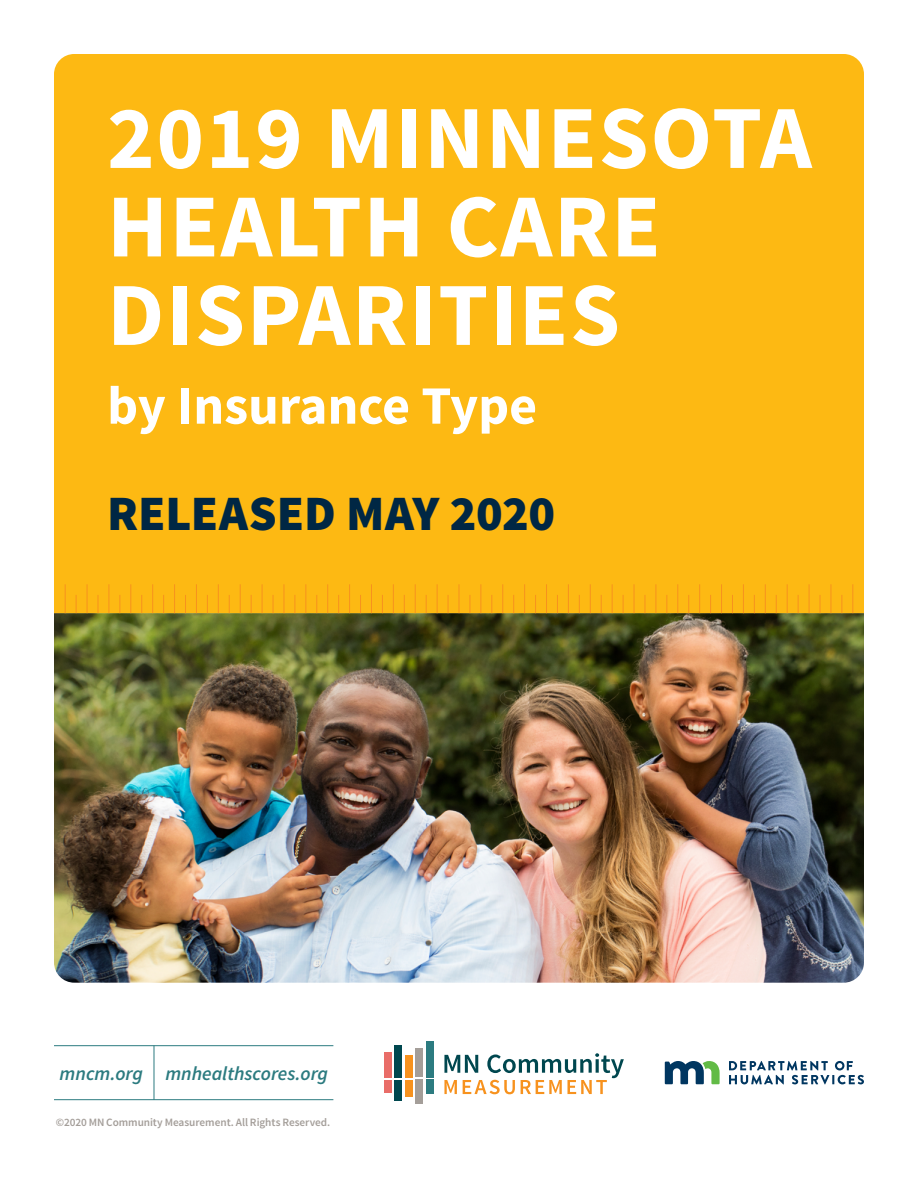
<style>
.page{position:relative;width:918px;height:1188px;background:#fff}
.page>*{position:absolute;margin:0;border:0;box-sizing:border-box;transform-origin:0 0}
.t1{font:700 90px/88.5px "Source Sans Pro";letter-spacing:.02em;color:#fff}
.t2{font:700 54px "Source Sans Pro";color:#fff}
.t3{font:900 49.5px "Source Sans Pro";letter-spacing:-.005em;color:#002744}
.t4{font:italic 600 19.5px "Source Sans Pro";color:#2c7b80}
.t5{font:600 11.25px "Source Sans Pro";letter-spacing:-.005em;color:#a49e99}
</style>
<div class="page">
<div style="left:54px;top:54px;width:810px;height:559px;background:#fdb913"></div>
<hr style="left:54px;top:1045px;width:279px;height:1px;background:#2c7b80">
<hr style="left:54px;top:1099px;width:279px;height:1px;background:#2c7b80">
<img style="left:54px;top:613px;width:810px;height:370px">
<svg style="left:852px;top:584px;width:1px;height:29px"></svg>
<svg style="left:831px;top:584px;width:1px;height:29px"></svg>
<svg style="left:809px;top:584px;width:1px;height:29px"></svg>
<svg style="left:787px;top:584px;width:1px;height:29px"></svg>
<svg style="left:765px;top:584px;width:1px;height:29px"></svg>
<svg style="left:743px;top:584px;width:1px;height:29px"></svg>
<svg style="left:721px;top:584px;width:1px;height:29px"></svg>
<svg style="left:699px;top:584px;width:1px;height:29px"></svg>
<svg style="left:677px;top:584px;width:1px;height:29px"></svg>
<svg style="left:656px;top:584px;width:1px;height:29px"></svg>
<svg style="left:634px;top:584px;width:1px;height:29px"></svg>
<svg style="left:612px;top:584px;width:1px;height:29px"></svg>
<svg style="left:590px;top:584px;width:1px;height:29px"></svg>
<svg style="left:568px;top:584px;width:1px;height:29px"></svg>
<svg style="left:546px;top:584px;width:1px;height:29px"></svg>
<svg style="left:524px;top:584px;width:1px;height:29px"></svg>
<svg style="left:502px;top:584px;width:1px;height:29px"></svg>
<svg style="left:481px;top:584px;width:1px;height:29px"></svg>
<svg style="left:459px;top:584px;width:1px;height:29px"></svg>
<svg style="left:437px;top:584px;width:1px;height:29px"></svg>
<svg style="left:415px;top:584px;width:1px;height:29px"></svg>
<svg style="left:393px;top:584px;width:1px;height:29px"></svg>
<svg style="left:371px;top:584px;width:1px;height:29px"></svg>
<svg style="left:349px;top:584px;width:1px;height:29px"></svg>
<svg style="left:327px;top:584px;width:1px;height:29px"></svg>
<svg style="left:305px;top:584px;width:1px;height:29px"></svg>
<svg style="left:284px;top:584px;width:1px;height:29px"></svg>
<svg style="left:262px;top:584px;width:1px;height:29px"></svg>
<svg style="left:240px;top:584px;width:1px;height:29px"></svg>
<svg style="left:218px;top:584px;width:1px;height:29px"></svg>
<svg style="left:196px;top:584px;width:1px;height:29px"></svg>
<svg style="left:174px;top:584px;width:1px;height:29px"></svg>
<svg style="left:152px;top:584px;width:1px;height:29px"></svg>
<svg style="left:130px;top:584px;width:1px;height:29px"></svg>
<svg style="left:109px;top:584px;width:1px;height:29px"></svg>
<svg style="left:87px;top:584px;width:1px;height:29px"></svg>
<svg style="left:65px;top:584px;width:1px;height:29px"></svg>
<svg style="left:842px;top:595px;width:1px;height:18px"></svg>
<svg style="left:820px;top:595px;width:1px;height:18px"></svg>
<svg style="left:798px;top:595px;width:1px;height:18px"></svg>
<svg style="left:776px;top:595px;width:1px;height:18px"></svg>
<svg style="left:754px;top:595px;width:1px;height:18px"></svg>
<svg style="left:732px;top:595px;width:1px;height:18px"></svg>
<svg style="left:710px;top:595px;width:1px;height:18px"></svg>
<svg style="left:688px;top:595px;width:1px;height:18px"></svg>
<svg style="left:666px;top:595px;width:1px;height:18px"></svg>
<svg style="left:645px;top:595px;width:1px;height:18px"></svg>
<svg style="left:623px;top:595px;width:1px;height:18px"></svg>
<svg style="left:601px;top:595px;width:1px;height:18px"></svg>
<svg style="left:579px;top:595px;width:1px;height:18px"></svg>
<svg style="left:557px;top:595px;width:1px;height:18px"></svg>
<svg style="left:535px;top:595px;width:1px;height:18px"></svg>
<svg style="left:513px;top:595px;width:1px;height:18px"></svg>
<svg style="left:491px;top:595px;width:1px;height:18px"></svg>
<svg style="left:470px;top:595px;width:1px;height:18px"></svg>
<svg style="left:448px;top:595px;width:1px;height:18px"></svg>
<svg style="left:426px;top:595px;width:1px;height:18px"></svg>
<svg style="left:404px;top:595px;width:1px;height:18px"></svg>
<svg style="left:382px;top:595px;width:1px;height:18px"></svg>
<svg style="left:360px;top:595px;width:1px;height:18px"></svg>
<svg style="left:338px;top:595px;width:1px;height:18px"></svg>
<svg style="left:316px;top:595px;width:1px;height:18px"></svg>
<svg style="left:295px;top:595px;width:1px;height:18px"></svg>
<svg style="left:273px;top:595px;width:1px;height:18px"></svg>
<svg style="left:251px;top:595px;width:1px;height:18px"></svg>
<svg style="left:229px;top:595px;width:1px;height:18px"></svg>
<svg style="left:207px;top:595px;width:1px;height:18px"></svg>
<svg style="left:185px;top:595px;width:1px;height:18px"></svg>
<svg style="left:163px;top:595px;width:1px;height:18px"></svg>
<svg style="left:141px;top:595px;width:1px;height:18px"></svg>
<svg style="left:119px;top:595px;width:1px;height:18px"></svg>
<svg style="left:98px;top:595px;width:1px;height:18px"></svg>
<svg style="left:76px;top:595px;width:1px;height:18px"></svg>
<hr style="left:154px;top:1046px;width:1px;height:54px;background:#2c7b80">
<div style="left:426px;top:1041px;width:8px;height:36px;background:#2c7b80"></div>
<div style="left:415px;top:1080px;width:8px;height:24px;background:#a49e99"></div>
<div style="left:384px;top:1052px;width:8px;height:25px;background:#e96d68"></div>
<div style="left:384px;top:1080px;width:8px;height:13px;background:#e96d68"></div>
<div style="left:405px;top:1080px;width:8px;height:17px;background:#f7921e"></div>
<div style="left:415px;top:1049px;width:8px;height:28px;background:#a49e99"></div>
<div style="left:394px;top:1080px;width:8px;height:20px;background:#00474f"></div>
<div style="left:394px;top:1045px;width:8px;height:32px;background:#00474f"></div>
<div style="left:426px;top:1080px;width:8px;height:14px;background:#2c7b80"></div>
<div style="left:405px;top:1055px;width:8px;height:22px;background:#f7921e"></div>
<svg style="left:444px;top:1053px;width:180px;height:41px"></svg>
<svg style="left:665px;top:1061px;width:55px;height:23px"></svg>
<svg style="left:729px;top:1061px;width:135px;height:23px"></svg>
<p class="t1" style="left:107px;top:97px;width:706px">2019 MINNESOTA<br>HEALTH CARE<br>DISPARITIES</p>
<p class="t2" style="left:107px;top:371px;width:431px">by Insurance Type</p>
<p class="t3" style="left:107px;top:481px;width:449px">RELEASED MAY 2020</p>
<p class="t4" style="left:60px;top:1061px;width:85px">mncm.org</p>
<p class="t4" style="left:165px;top:1061px;width:164px">mnhealthscores.org</p>
<p class="t5" style="left:56px;top:1115px;width:276px">©2020 MN Community Measurement. All Rights Reserved.</p>
</div>
